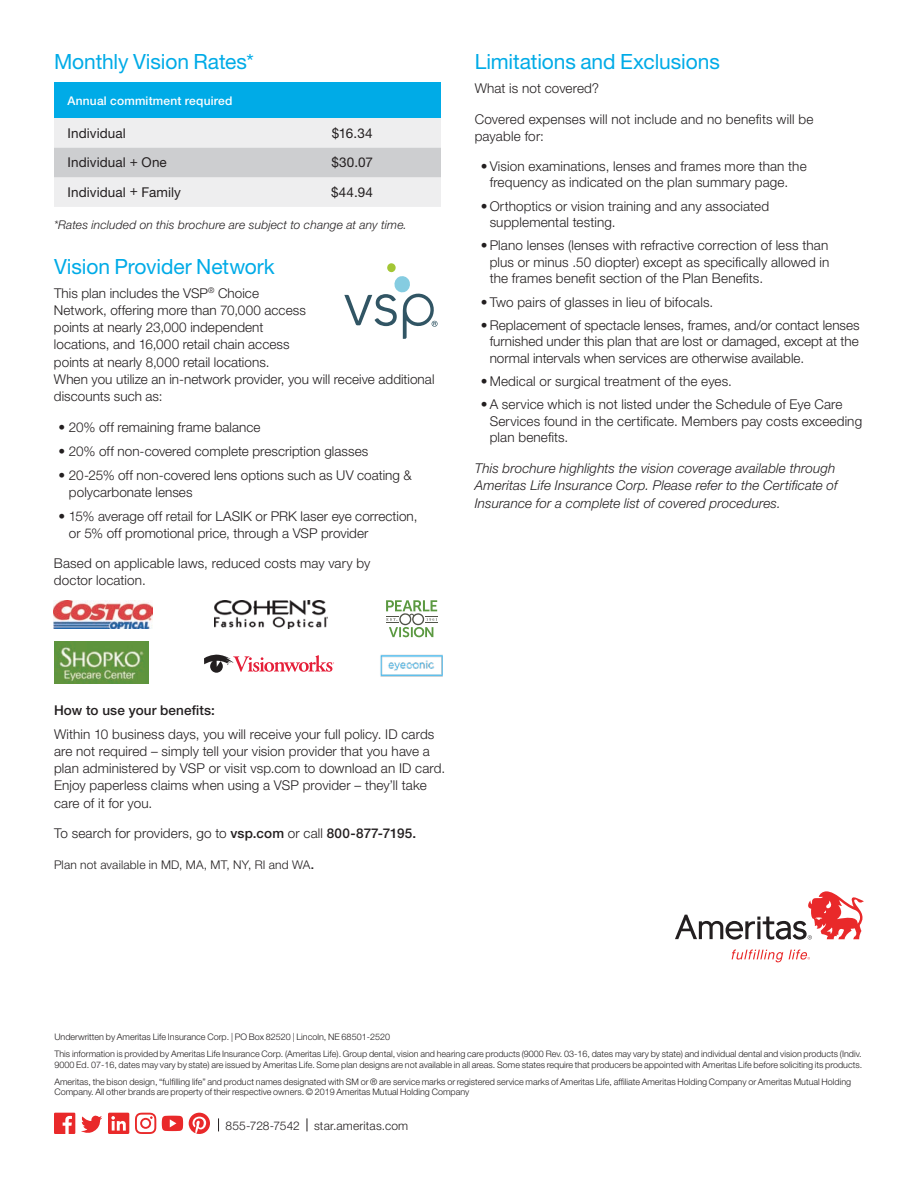
<style>
.page{position:relative;width:918px;height:1188px;background:#fff}
.page>*{position:absolute;margin:0;border:0;box-sizing:border-box;transform-origin:0 0}
.t1{font:21px "Helvetica Neue LT Std";letter-spacing:-.005em;color:#00abe7}
.t2{font:300 13.5px/17.2px "Helvetica Neue LT Std";letter-spacing:.01em;color:#231f20}
.t3{font:italic 300 13.5px/17.2px "Helvetica Neue LT Std";letter-spacing:.01em;color:#231f20}
.t4{font:13.5px "Helvetica Neue LT Std";letter-spacing:.005em;color:#231f20}
.t5{font:500 13.5px "Helvetica Neue LT Std";letter-spacing:.01em;color:#231f20}
.t6{font:300 12px "Helvetica Neue LT Std";letter-spacing:.015em;color:#231f20}
.t7{font:italic 300 12px "Helvetica Neue LT Std";letter-spacing:.015em;color:#231f20}
.t8{font:500 12px "Helvetica Neue LT Std";letter-spacing:.015em;color:#fff}
.t9{font:300 9px/17.2px "Helvetica Neue LT Std";color:#231f20}
.s1{font-weight:500}
</style>
<div class="page">
<div style="left:54px;top:82px;width:387px;height:36px;background:#00abe7"></div>
<svg style="left:54px;top:118px;width:387px;height:89px"></svg>
<img style="left:54px;top:601px;width:98px;height:27px">
<svg style="left:386px;top:600px;width:51px;height:37px"></svg>
<svg style="left:204px;top:654px;width:130px;height:19px"></svg>
<img style="left:54px;top:642px;width:95px;height:42px">
<img style="left:214px;top:600px;width:113px;height:29px">
<img style="left:380px;top:654px;width:63px;height:23px">
<svg style="left:732px;top:950px;width:78px;height:12px"></svg>
<svg style="left:675px;top:891px;width:189px;height:49px"></svg>
<svg style="left:344px;top:276px;width:94px;height:63px"></svg>
<div style="left:387px;top:263px;width:9px;height:9px;background:#a3c635;border-radius:50%"></div>
<svg style="left:162px;top:1116px;width:21px;height:15px"></svg>
<svg style="left:135px;top:1113px;width:21px;height:21px"></svg>
<svg style="left:108px;top:1113px;width:21px;height:21px"></svg>
<svg style="left:189px;top:1113px;width:21px;height:21px"></svg>
<svg style="left:81px;top:1116px;width:21px;height:17px"></svg>
<svg style="left:54px;top:1113px;width:21px;height:21px"></svg>
<svg style="left:218px;top:1118px;width:1px;height:13px"></svg>
<svg style="left:307px;top:1118px;width:1px;height:13px"></svg>
<h1 class="t1" style="left:54px;top:49px;width:201px">Monthly Vision Rates*</h1>
<p class="t8" style="left:68px;top:93px;width:167px">Annual commitment required</p>
<p class="t4" style="left:68px;top:125px;width:60px">Individual</p>
<p class="t4" style="left:332px;top:125px;width:42px">$16.34</p>
<p class="t4" style="left:68px;top:154px;width:101px">Individual + One</p>
<p class="t4" style="left:331px;top:154px;width:43px">$30.07</p>
<p class="t4" style="left:68px;top:184px;width:115px">Individual + Family</p>
<p class="t4" style="left:331px;top:184px;width:43px">$44.94</p>
<p class="t7" style="left:54px;top:218px;width:354px">*Rates included on this brochure are subject to change at any time.</p>
<h1 class="t1" style="left:54px;top:254px;width:222px">Vision Provider Network</h1>
<p class="t2" style="left:54px;top:284px;width:382px">This plan includes the VSP<sup>®</sup> Choice<br>Network, offering more than 70,000 access<br>points at nearly 23,000 independent<br>locations, and 16,000 retail chain access<br>points at nearly 8,000 retail locations.<br>When you utilize an in-network provider, you will receive additional discounts such as:</p>
<p class="t2" style="left:58px;top:418px;width:204px">• 20% off remaining frame balance</p>
<p class="t2" style="left:58px;top:442px;width:311px">• 20% off non-covered complete prescription glasses</p>
<p class="t2" style="left:69px;top:466px;width:344px;text-indent:-11px">• 20-25% off non-covered lens options such as UV coating &amp; polycarbonate lenses</p>
<p class="t2" style="left:69px;top:507px;width:350px;text-indent:-11px">• 15% average off retail for LASIK or PRK laser eye correction, or 5% off promotional price, through a VSP provider</p>
<p class="t2" style="left:54px;top:555px;width:318px;line-height:16.5px">Based on applicable laws, reduced costs may vary by doctor location.</p>
<h1 class="t1" style="left:475px;top:49px;width:247px">Limitations and Exclusions</h1>
<p class="t2" style="left:475px;top:79px;width:126px">What is not covered?</p>
<p class="t2" style="left:475px;top:110px;width:340px">Covered expenses will not include and no benefits will be payable for:</p>
<p class="t2" style="left:490px;top:158px;width:318px;line-height:16.5px;text-indent:-9px">• Vision examinations, lenses and frames more than the frequency as indicated on the plan summary page.</p>
<p class="t2" style="left:490px;top:197px;width:281px;line-height:16.5px;text-indent:-9px">• Orthoptics or vision training and any associated supplemental testing.</p>
<p class="t2" style="left:490px;top:237px;width:341px;line-height:16.5px;text-align:justify;text-indent:-9px">• Plano lenses (lenses with refractive correction of less than plus or minus .50 diopter) except as specifically allowed in the frames benefit section of the Plan Benefits.</p>
<p class="t2" style="left:481px;top:293px;width:234px">• Two pairs of glasses in lieu of bifocals.</p>
<p class="t2" style="left:490px;top:317px;width:371px;line-height:16.5px;text-align:justify;text-indent:-9px">• Replacement of spectacle lenses, frames, and/or contact lenses furnished under this plan that are lost or damaged, except at the normal intervals when services are otherwise available.</p>
<p class="t2" style="left:481px;top:373px;width:253px">• Medical or surgical treatment of the eyes.</p>
<p class="t2" style="left:490px;top:396px;width:374px;line-height:16.5px;text-indent:-9px">• A service which is not listed under the Schedule of Eye Care<br>Services found in the certificate. Members pay costs exceeding plan benefits.</p>
<p class="t3" style="left:475px;top:460px;width:364px">This brochure highlights the vision coverage available through<br>Ameritas Life Insurance Corp. Please refer to the Certificate of<br>Insurance for a complete list of covered procedures.</p>
<p class="t5" style="left:54px;top:702px;width:162px">How to use your benefits:</p>
<p class="t2" style="left:54px;top:725px;width:393px">Within 10 business days, you will receive your full policy. ID cards are not required – simply tell your vision provider that you have a plan administered by VSP or visit vsp.com to download an ID card.<br>Enjoy paperless claims when using a VSP provider – they’ll take care of it for you.</p>
<p class="t2" style="left:54px;top:825px;width:364px">To search for providers, go to <span class="s1">vsp.com</span> or call <span class="s1">800-877-7195.</span></p>
<p class="t6" style="left:54px;top:858px;width:262px">Plan not available in MD, MA, MT, NY, RI and WA<span class="s1">.</span></p>
<p class="t9" style="left:54px;top:1028px;width:809px">Underwritten by Ameritas Life Insurance Corp. | PO Box 82520 | Lincoln, NE 68501-2520<br>This information is provided by Ameritas Life Insurance Corp. (Ameritas Life). Group dental, vision and hearing care products (9000 Rev. 03-16, dates may vary by state) and individual dental and vision products (Indiv.</p>
<p class="t9" style="left:54px;top:1056px;width:809px">9000 Ed. 07-16, dates may vary by state) are issued by Ameritas Life. Some plan designs are not available in all areas. Some states require that producers be appointed with Ameritas Life before soliciting its products.<br>Ameritas, the bison design, “fulfilling life” and product names designated with SM or ® are service marks or registered service marks of Ameritas Life, affiliate Ameritas Holding Company or Ameritas Mutual Holding</p>
<p class="t9" style="left:54px;top:1083px;width:416px">Company. All other brands are property of their respective owners. © 2019 Ameritas Mutual Holding Company</p>
<p class="t6" style="left:226px;top:1119px;width:184px">855-728-7542 star.ameritas.com</p>
</div>
